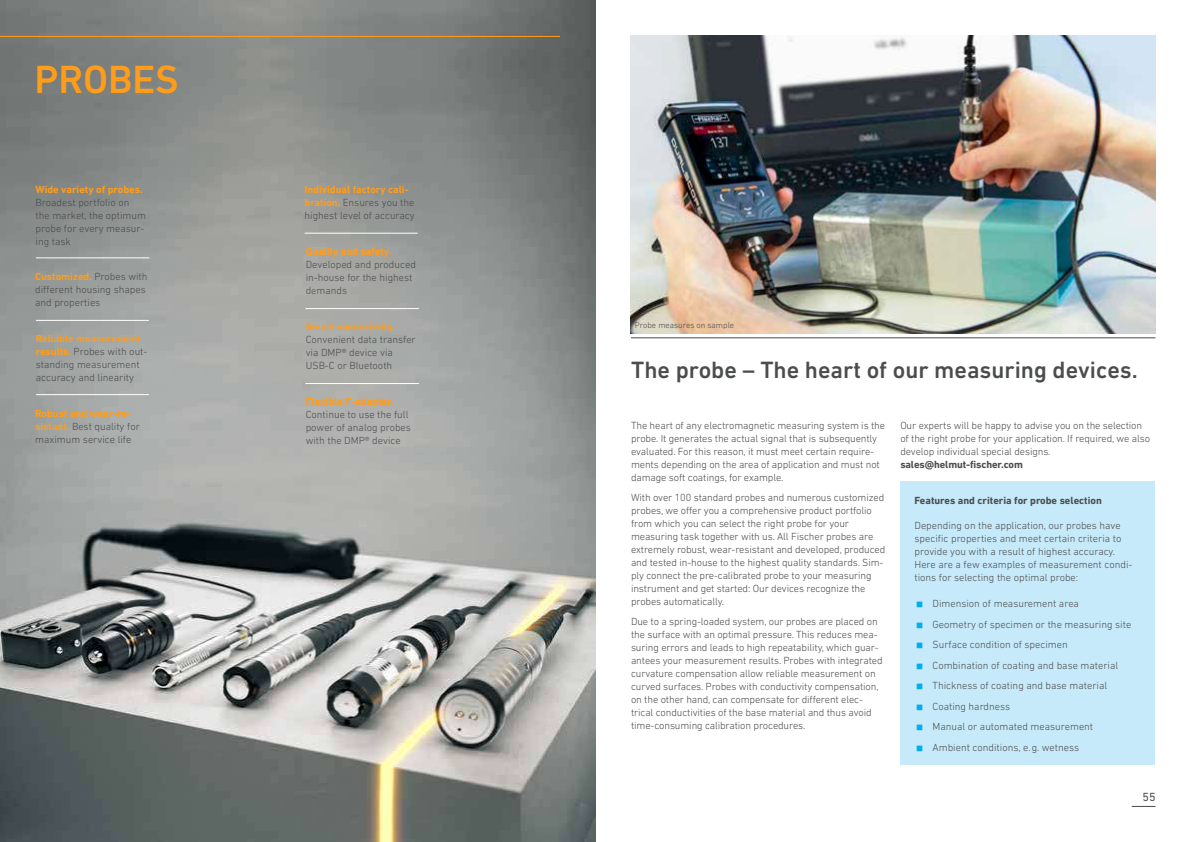
<style>
.page{position:relative;width:1191px;height:842px;background:#fff}
.page>*{position:absolute;margin:0;border:0;box-sizing:border-box;transform-origin:0 0}
.t1{font:700 40px "DIN Next LT Pro";color:#00aeef}
.t2{font:500 40px "DIN Next LT Pro";color:#ff9d1b}
.t3{font:500 24px "DIN Next LT Pro";color:#4b4c4d}
.t4{font:12px "DIN Next LT Pro";color:#4b4c4d}
.t5{font:300 10.5px/13px "DIN Next LT Pro";letter-spacing:-.01em;color:#4b4c4d}
.t6{font:700 10.5px "DIN Next LT Pro";color:#ff9d1b}
.t7{font:700 10.5px "DIN Next LT Pro";color:#4b4c4d}
.t8{font:300 8.5px "DIN Next LT Pro";color:#4b4c4d}
.s1{font-weight:700;color:#ff9d1b}
</style>
<div class="page">
<img style="left:0;top:65px;width:595px;height:777px">
<img style="left:631px;top:35px;width:524px;height:298px">
<svg style="left:1131px;top:806px;width:24px;height:1px"></svg>
<div style="left:900px;top:482px;width:254px;height:283px;background:#c6eafa"></div>
<img style="left:0;top:0;width:595px;height:65px">
<hr style="left:0;top:36px;width:560px;height:1px;background:#ff9d1b">
<hr style="left:631px;top:338px;width:524px;height:1px;background:#4b4c4d">
<hr style="left:36px;top:320px;width:113px;height:1px;background:#fff">
<hr style="left:36px;top:394px;width:113px;height:1px;background:#fff">
<hr style="left:305px;top:233px;width:112px;height:1px;background:#fff">
<hr style="left:36px;top:258px;width:113px;height:1px;background:#fff">
<hr style="left:306px;top:308px;width:112px;height:1px;background:#fff">
<hr style="left:306px;top:383px;width:112px;height:1px;background:#fff">
<h1 class="t2" style="left:35px;top:56px;width:146px">PROBES</h1>
<p class="t6" style="left:36px;top:183px;width:109px">Wide variety of probes.</p>
<p class="t5" style="left:36px;top:196px;width:112px">Broadest portfolio on the market, the optimum probe for every measur&shy;ing task</p>
<p class="t5" style="left:35px;top:270px;width:114px"><span class="s1">Customized.</span> Probes with different housing shapes and properties</p>
<p class="t5" style="left:36px;top:332px;width:113px"><span class="s1">Reliable measurement results.</span> Probes with out&shy;standing measurement accuracy and linearity</p>
<p class="t5" style="left:35px;top:407px;width:106px"><span class="s1">Robust and wear-re&shy;sistant.</span> Best quality for maximum service life</p>
<p class="t5" style="left:304px;top:183px;width:112px"><span class="s1">Individual factory cali&shy;bration.</span> Ensures you the highest level of accuracy</p>
<p class="t6" style="left:306px;top:245px;width:87px">Quality and safety.</p>
<p class="t5" style="left:306px;top:258px;width:112px">Developed and produced in-house for the highest demands</p>
<p class="t6" style="left:306px;top:321px;width:90px">Smart connectivity.</p>
<p class="t5" style="left:306px;top:333px;width:112px">Convenient data transfer via DMP® device via<br>USB-C or Bluetooth</p>
<p class="t6" style="left:306px;top:396px;width:89px">Flexible F-adapter.</p>
<p class="t5" style="left:306px;top:408px;width:107px">Continue to use the full power of analog probes with the DMP® device</p>
<p class="t8" style="left:635px;top:320px;width:101px">Probe measures on sample</p>
<h2 class="t3" style="left:631px;top:356px;width:508px">The probe – The heart of our measuring devices.</h2>
<p class="t5" style="left:631px;top:419px;width:256px">The heart of any electromagnetic measuring system is the probe. It generates the actual signal that is subsequently evaluated. For this reason, it must meet certain require&shy;ments depending on the area of application and must not damage soft coatings, for example.</p>
<p class="t5" style="left:631px;top:491px;width:256px">With over 100 standard probes and numerous customized probes, we offer you a comprehensive product portfolio from which you can select the right probe for your measuring task together with us. All Fischer probes are extremely robust, wear-resistant and developed, produced and tested in-house to the highest quality standards. Sim&shy;ply connect the pre-calibrated probe to your measuring instrument and get started: Our devices recognize the probes automatically.</p>
<p class="t5" style="left:631px;top:615px;width:253px">Due to a spring-loaded system, our probes are placed on the surface with an optimal pressure. This reduces mea&shy;suring errors and leads to high repeatability, which guar&shy;antees your measurement results. Probes with integrated curvature compensation allow reliable measurement on curved surfaces. Probes with conductivity compensation, on the other hand, can compensate for different elec&shy;trical conductivities of the base material and thus avoid time-consuming calibration procedures.</p>
<p class="t5" style="left:900px;top:419px;width:251px">Our experts will be happy to advise you on the selection of the right probe for your application. If required, we also develop individual special designs.</p>
<p class="t7" style="left:900px;top:458px;width:124px">sales@helmut-fischer.com</p>
<p class="t7" style="left:914px;top:494px;width:189px">Features and criteria for probe selection</p>
<p class="t5" style="left:914px;top:519px;width:219px">Depending on the application, our probes have specific properties and meet certain criteria to provide you with a result of highest accuracy.<br>Here are a few examples of measurement condi&shy;tions for selecting the optimal probe:</p>
<h1 class="t1" style="left:914px;top:578px;width:12px">∙</h1>
<p class="t5" style="left:932px;top:597px;width:148px">Dimension of measurement area</p>
<h1 class="t1" style="left:914px;top:599px;width:12px">∙</h1>
<p class="t5" style="left:932px;top:617px;width:200px">Geometry of specimen or the measuring site</p>
<h1 class="t1" style="left:914px;top:619px;width:12px">∙</h1>
<p class="t5" style="left:932px;top:638px;width:137px">Surface condition of specimen</p>
<h1 class="t1" style="left:914px;top:640px;width:12px">∙</h1>
<p class="t5" style="left:932px;top:658px;width:187px">Combination of coating and base material</p>
<h1 class="t1" style="left:914px;top:660px;width:12px">∙</h1>
<p class="t5" style="left:932px;top:679px;width:176px">Thickness of coating and base material</p>
<h1 class="t1" style="left:914px;top:681px;width:12px">∙</h1>
<p class="t5" style="left:932px;top:699px;width:79px">Coating hardness</p>
<h1 class="t1" style="left:914px;top:701px;width:12px">∙</h1>
<p class="t5" style="left:932px;top:720px;width:162px">Manual or automated measurement</p>
<h1 class="t1" style="left:914px;top:722px;width:12px">∙</h1>
<p class="t5" style="left:932px;top:740px;width:148px">Ambient conditions, e.g. wetness</p>
<p class="t4" style="left:1142px;top:789px;width:15px">55</p>
</div>
